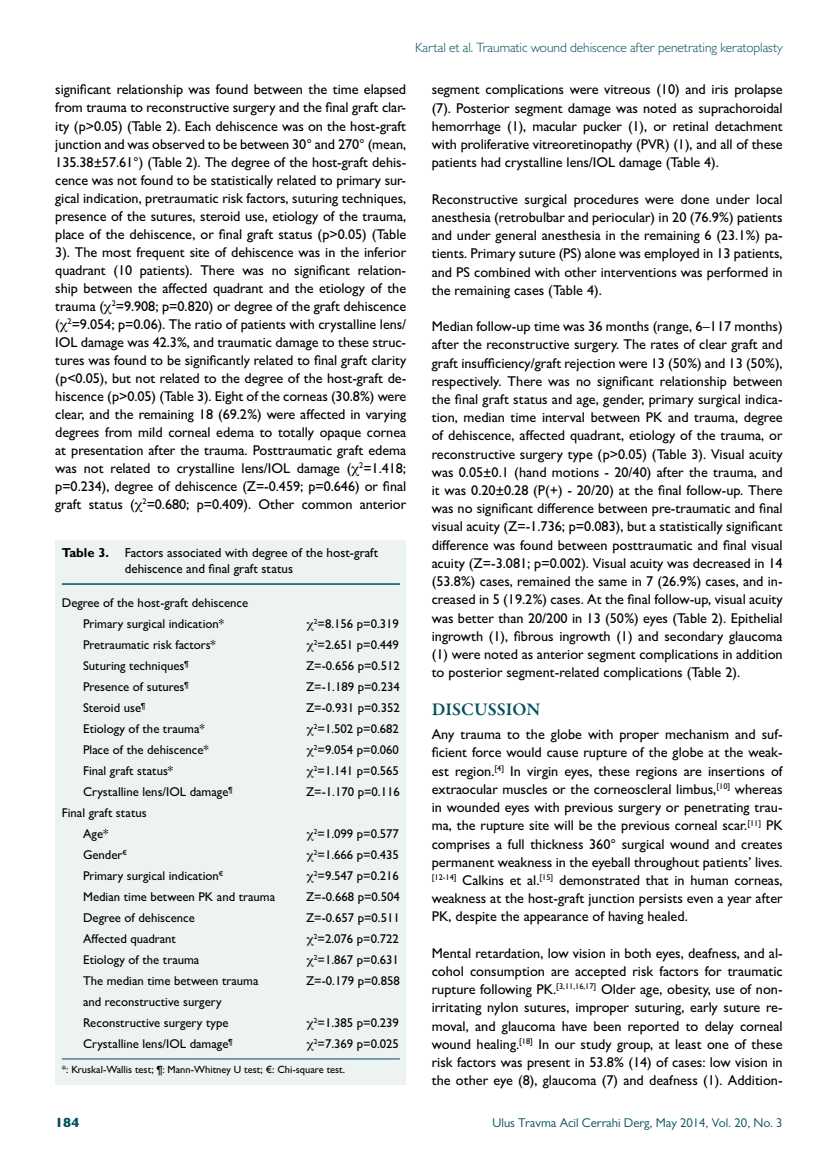
<style>
.page{position:relative;width:838px;height:1170px;background:#fff}
.page>*{position:absolute;margin:0;border:0;box-sizing:border-box;transform-origin:0 0}
.t1{font:600 18px "Garamond Premr Pro";color:#004f5a}
.t2{font:500 14.25px/18.1px "Gill Sans MT Pro";color:#000;text-align:justify}
.t3{font:300 13.5px "Gill Sans MT Pro";letter-spacing:-.005em;color:#004f5a}
.t4{font:800 13.5px "Gill Sans MT Pro";color:#004f5a}
.t5{font:500 13.05px/15.6px "Gill Sans MT Pro";color:#000}
.t6{font:500 12.75px/21px "Gill Sans MT Pro";color:#000}
.t7{font:12.75px "Gill Sans MT Pro";color:#004f5a}
.t8{font:500 10.5px "Gill Sans MT Pro";color:#000}
.s1{font-weight:700}
</style>
<div class="page">
<div style="left:55px;top:540px;width:351px;height:544px;background:#edf3f3"></div>
<hr style="left:62px;top:583px;width:338px;height:1px;background:#004f5a">
<hr style="left:62px;top:1058px;width:338px;height:1px;background:#004f5a">
<p class="t3" style="left:415px;top:39px;width:369px">Kartal et al. Traumatic wound dehiscence after penetrating keratoplasty</p>
<p class="t2" style="left:55px;top:81px;width:352px">significant relationship was found between the time elapsed from trauma to reconstructive surgery and the final graft clar&shy;ity (p&gt;0.05) (Table 2). Each dehiscence was on the host-graft junction and was observed to be between 30° and 270° (mean, 135.38±57.61°) (Table 2). The degree of the host-graft dehis&shy;cence was not found to be statistically related to primary sur&shy;gical indication, pretraumatic risk factors, suturing techniques, presence of the sutures, steroid use, etiology of the trauma, place of the dehiscence, or final graft status (p&gt;0.05) (Table 3). The most frequent site of dehiscence was in the inferior quadrant (10 patients). There was no significant relation&shy;ship between the affected quadrant and the etiology of the trauma ( <sup>2</sup>=9.908; p=0.820) or degree of the graft dehiscence ( <sup>2</sup>=9.054; p=0.06). The ratio of patients with crystalline lens/ IOL damage was 42.3%, and traumatic damage to these struc&shy;tures was found to be significantly related to final graft clarity (p&lt;0.05), but not related to the degree of the host-graft de&shy;hiscence (p&gt;0.05) (Table 3). Eight of the corneas (30.8%) were clear, and the remaining 18 (69.2%) were affected in varying degrees from mild corneal edema to totally opaque cornea at presentation after the trauma. Posttraumatic graft edema was not related to crystalline lens/IOL damage ( <sup>2</sup>=1.418; p=0.234), degree of dehiscence (Z=-0.459; p=0.646) or final graft status ( <sup>2</sup>=0.680; p=0.409). Other common anterior</p>
<p class="t2" style="left:432px;top:80px;width:352px">segment complications were vitreous (10) and iris prolapse (7). Posterior segment damage was noted as suprachoroidal hemorrhage (1), macular pucker (1), or retinal detachment with proliferative vitreoretinopathy (PVR) (1), and all of these patients had crystalline lens/IOL damage (Table 4).</p>
<p class="t2" style="left:432px;top:190px;width:352px">Reconstructive surgical procedures were done under local anesthesia (retrobulbar and periocular) in 20 (76.9%) patients and under general anesthesia in the remaining 6 (23.1%) pa&shy;tients. Primary suture (PS) alone was employed in 13 patients, and PS combined with other interventions was performed in the remaining cases (Table 4).</p>
<p class="t2" style="left:432px;top:317px;width:352px">Median follow-up time was 36 months (range, 6–117 months) after the reconstructive surgery. The rates of clear graft and graft insufficiency/graft rejection were 13 (50%) and 13 (50%), respectively. There was no significant relationship between the final graft status and age, gender, primary surgical indica&shy;tion, median time interval between PK and trauma, degree of dehiscence, affected quadrant, etiology of the trauma, or reconstructive surgery type (p&gt;0.05) (Table 3). Visual acuity was 0.05±0.1 (hand motions - 20/40) after the trauma, and it was 0.20±0.28 (P(+) - 20/20) at the final follow-up. There was no significant difference between pre-traumatic and final visual acuity (Z=-1.736; p=0.083), but a statistically significant difference was found between posttraumatic and final visual acuity (Z=-3.081; p=0.002). Visual acuity was decreased in 14 (53.8%) cases, remained the same in 7 (26.9%) cases, and in&shy;creased in 5 (19.2%) cases. At the final follow-up, visual acuity was better than 20/200 in 13 (50%) eyes (Table 2). Epithelial ingrowth (1), fibrous ingrowth (1) and secondary glaucoma (1) were noted as anterior segment complications in addition to posterior segment-related complications (Table 2).</p>
<p class="t1" style="left:432px;top:698px;width:110px">DISCUSSION</p>
<p class="t2" style="left:432px;top:725px;width:352px">Any trauma to the globe with proper mechanism and suf&shy;ficient force would cause rupture of the globe at the weak&shy;est region.<sup>[4]</sup> In virgin eyes, these regions are insertions of extraocular muscles or the corneoscleral limbus,<sup>[10]</sup> whereas in wounded eyes with previous surgery or penetrating trau&shy;ma, the rupture site will be the previous corneal scar.<sup>[11]</sup> PK comprises a full thickness 360° surgical wound and creates permanent weakness in the eyeball throughout patients’ lives. <sup>[12-14]</sup> Calkins et al.<sup>[15]</sup> demonstrated that in human corneas, weakness at the host-graft junction persists even a year after PK, despite the appearance of having healed.</p>
<p class="t2" style="left:432px;top:943px;width:352px">Mental retardation, low vision in both eyes, deafness, and al&shy;cohol consumption are accepted risk factors for traumatic rupture following PK.<sup>[3,11,16,17]</sup> Older age, obesity, use of non&shy;irritating nylon sutures, improper suturing, early suture re&shy;moval, and glaucoma have been reported to delay corneal wound healing.<sup>[18]</sup> In our study group, at least one of these risk factors was present in 53.8% (14) of cases: low vision in the other eye (8), glaucoma (7) and deafness (1). Addition-</p>
<p class="t5" style="left:125px;top:545px;width:255px;text-indent:-63px"><span class="s1">Table 3.</span> Factors associated with degree of the host-graft dehiscence and final graft status</p>
<p class="t6" style="left:62px;top:591px;width:188px;text-align:center">Degree of the host-graft dehiscence<br>Primary surgical indication*</p>
<p class="t6" style="left:314px;top:612px;width:87px"><sup>2</sup>=8.156 p=0.319</p>
<p class="t6" style="left:83px;top:633px;width:134px">Pretraumatic risk factors*</p>
<p class="t6" style="left:314px;top:633px;width:87px"><sup>2</sup>=2.651 p=0.449</p>
<p class="t6" style="left:83px;top:654px;width:107px">Suturing techniques<sup>¶</sup></p>
<p class="t6" style="left:306px;top:654px;width:95px">Z=-0.656 p=0.512</p>
<p class="t6" style="left:83px;top:675px;width:107px">Presence of sutures<sup>¶</sup></p>
<p class="t6" style="left:306px;top:675px;width:95px">Z=-1.189 p=0.234</p>
<p class="t6" style="left:83px;top:696px;width:64px">Steroid use<sup>¶</sup></p>
<p class="t6" style="left:306px;top:696px;width:95px">Z=-0.931 p=0.352</p>
<p class="t6" style="left:83px;top:717px;width:123px">Etiology of the trauma*</p>
<p class="t6" style="left:314px;top:717px;width:87px"><sup>2</sup>=1.502 p=0.682</p>
<p class="t6" style="left:83px;top:738px;width:127px">Place of the dehiscence*</p>
<p class="t6" style="left:314px;top:738px;width:87px"><sup>2</sup>=9.054 p=0.060</p>
<p class="t6" style="left:83px;top:759px;width:92px">Final graft status*</p>
<p class="t6" style="left:314px;top:759px;width:87px"><sup>2</sup>=1.141 p=0.565</p>
<p class="t6" style="left:83px;top:780px;width:151px">Crystalline lens/IOL damage<sup>¶</sup></p>
<p class="t6" style="left:306px;top:780px;width:95px">Z=-1.170 p=0.116</p>
<p class="t6" style="left:83px;top:801px;width:65px;text-indent:-21px">Final graft status<br>Age*</p>
<p class="t6" style="left:314px;top:822px;width:87px"><sup>2</sup>=1.099 p=0.577</p>
<p class="t6" style="left:83px;top:843px;width:45px">Gender<sup>€</sup></p>
<p class="t6" style="left:314px;top:843px;width:87px"><sup>2</sup>=1.666 p=0.435</p>
<p class="t6" style="left:83px;top:864px;width:142px">Primary surgical indication<sup>€</sup></p>
<p class="t6" style="left:314px;top:864px;width:87px"><sup>2</sup>=9.547 p=0.216</p>
<p class="t6" style="left:83px;top:885px;width:194px">Median time between PK and trauma</p>
<p class="t6" style="left:306px;top:885px;width:95px">Z=-0.668 p=0.504</p>
<p class="t6" style="left:83px;top:906px;width:113px">Degree of dehiscence</p>
<p class="t6" style="left:306px;top:906px;width:95px">Z=-0.657 p=0.511</p>
<p class="t6" style="left:83px;top:927px;width:94px">Affected quadrant</p>
<p class="t6" style="left:314px;top:927px;width:87px"><sup>2</sup>=2.076 p=0.722</p>
<p class="t6" style="left:83px;top:948px;width:118px">Etiology of the trauma</p>
<p class="t6" style="left:314px;top:948px;width:87px"><sup>2</sup>=1.867 p=0.631</p>
<p class="t6" style="left:83px;top:969px;width:177px">The median time between trauma</p>
<p class="t6" style="left:306px;top:969px;width:95px">Z=-0.179 p=0.858</p>
<p class="t6" style="left:83px;top:990px;width:147px">and reconstructive surgery<br>Reconstructive surgery type</p>
<p class="t6" style="left:314px;top:1011px;width:87px"><sup>2</sup>=1.385 p=0.239</p>
<p class="t6" style="left:83px;top:1032px;width:151px">Crystalline lens/IOL damage<sup>¶</sup></p>
<p class="t6" style="left:314px;top:1032px;width:87px"><sup>2</sup>=7.369 p=0.025</p>
<p class="t8" style="left:62px;top:1063px;width:285px">*: Kruskal-Wallis test; ¶: Mann-Whitney U test; €: Chi-square test.</p>
<p class="t4" style="left:55px;top:1114px;width:26px">184</p>
<p class="t7" style="left:492px;top:1115px;width:291px">Ulus Travma Acil Cerrahi Derg, May 2014, Vol. 20, No. 3</p>
</div>
